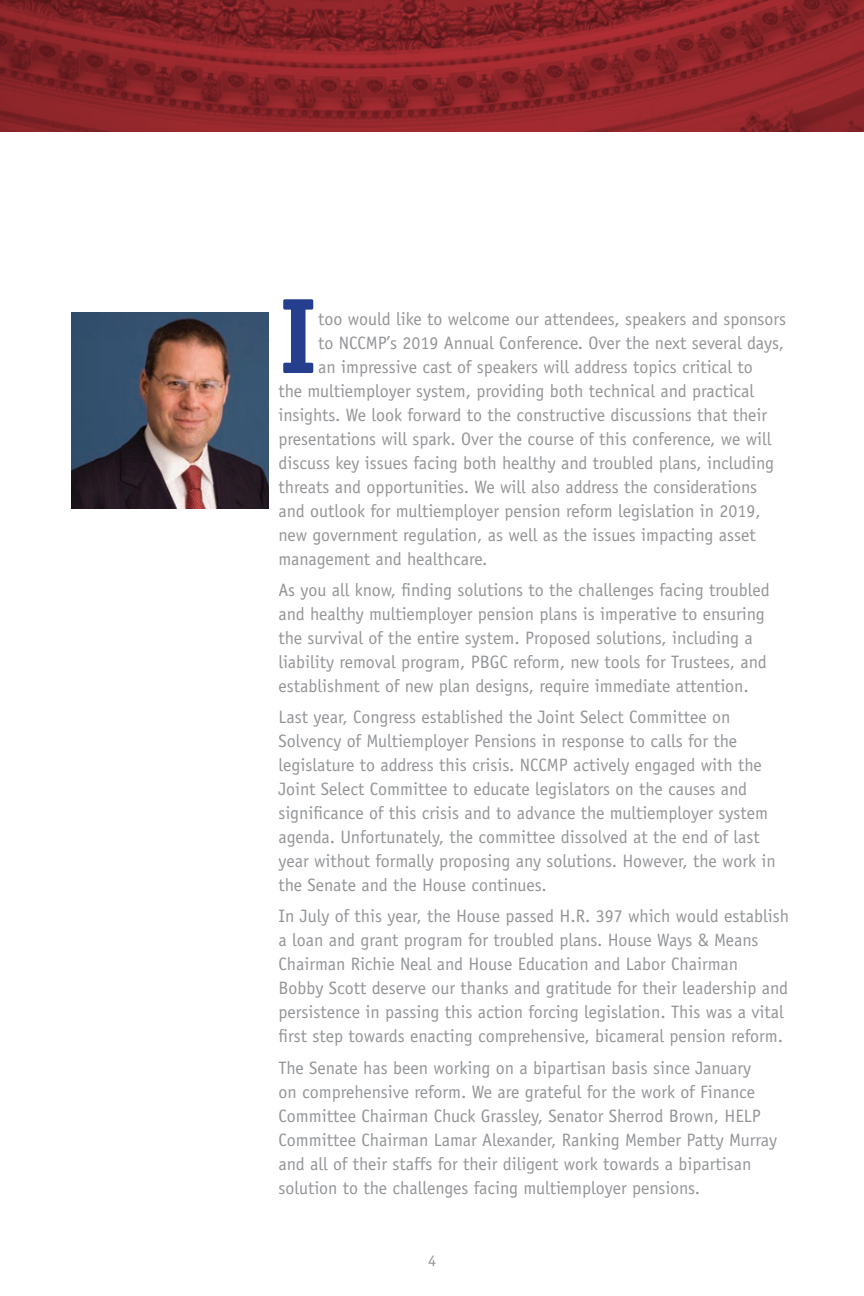
<style>
.page{position:relative;width:864px;height:1296px;background:#fff}
.page>*{position:absolute;margin:0;border:0;box-sizing:border-box;transform-origin:0 0}
.t1{font:700 107.6px "Officina Serif Std";color:#253f8e}
.t2{font:18px/24px "Officina Sans Std";color:#939598}
.t3{font:16px "Officina Sans Std";color:#939598}
</style>
<div class="page">
<svg style="left:0;top:0;width:864px;height:132px;background:#8a2428"></svg>
<img style="left:72px;top:312px;width:196px;height:197px">
<h1 class="t1" style="left:278px;top:269px;width:41px">I</h1>
<p class="t2" style="left:318px;top:307px;width:470px">too would like to welcome our attendees, speakers and sponsors</p>
<p class="t2" style="left:318px;top:331px;width:467px">to NCCMP’s 2019 Annual Conference. Over the next several days,</p>
<p class="t2" style="left:318px;top:355px;width:436px">an impressive cast of speakers will address topics critical to</p>
<p class="t2" style="left:278px;top:379px;width:477px">the multiemployer system, providing both technical and practical</p>
<p class="t2" style="left:278px;top:403px;width:490px">insights. We look forward to the constructive discussions that their</p>
<p class="t2" style="left:278px;top:427px;width:495px">presentations will spark. Over the course of this conference, we will</p>
<p class="t2" style="left:278px;top:451px;width:497px">discuss key issues facing both healthy and troubled plans, including</p>
<p class="t2" style="left:278px;top:475px;width:480px">threats and opportunities. We will also address the considerations</p>
<p class="t2" style="left:278px;top:499px;width:484px">and outlook for multiemployer pension reform legislation in 2019,</p>
<p class="t2" style="left:278px;top:523px;width:479px">new government regulation, as well as the issues impacting asset</p>
<p class="t2" style="left:278px;top:547px;width:211px">management and healthcare.</p>
<p class="t2" style="left:278px;top:578px;width:493px">As you all know, finding solutions to the challenges facing troubled and healthy multiemployer pension plans is imperative to ensuring the survival of the entire system. Proposed solutions, including a liability removal program, PBGC reform, new tools for Trustees, and establishment of new plan designs, require immediate attention.</p>
<p class="t2" style="left:278px;top:705px;width:499px">Last year, Congress established the Joint Select Committee on Solvency of Multiemployer Pensions in response to calls for the legislature to address this crisis. NCCMP actively engaged with the Joint Select Committee to educate legislators on the causes and significance of this crisis and to advance the multiemployer system agenda. Unfortunately, the committee dissolved at the end of last year without formally proposing any solutions. However, the work in the Senate and the House continues.</p>
<p class="t2" style="left:278px;top:904px;width:512px">In July of this year, the House passed H.R. 397 which would establish a loan and grant program for troubled plans. House Ways &amp; Means Chairman Richie Neal and House Education and Labor Chairman<br>Bobby Scott deserve our thanks and gratitude for their leadership and persistence in passing this action forcing legislation. This was a vital first step towards enacting comprehensive, bicameral pension reform.</p>
<p class="t2" style="left:278px;top:1056px;width:500px">The Senate has been working on a bipartisan basis since January<br>on comprehensive reform. We are grateful for the work of Finance Committee Chairman Chuck Grassley, Senator Sherrod Brown, HELP Committee Chairman Lamar Alexander, Ranking Member Patty Murray and all of their staffs for their diligent work towards a bipartisan solution to the challenges facing multiemployer pensions.</p>
<p class="t3" style="left:428px;top:1251px;width:9px">4</p>
</div>
